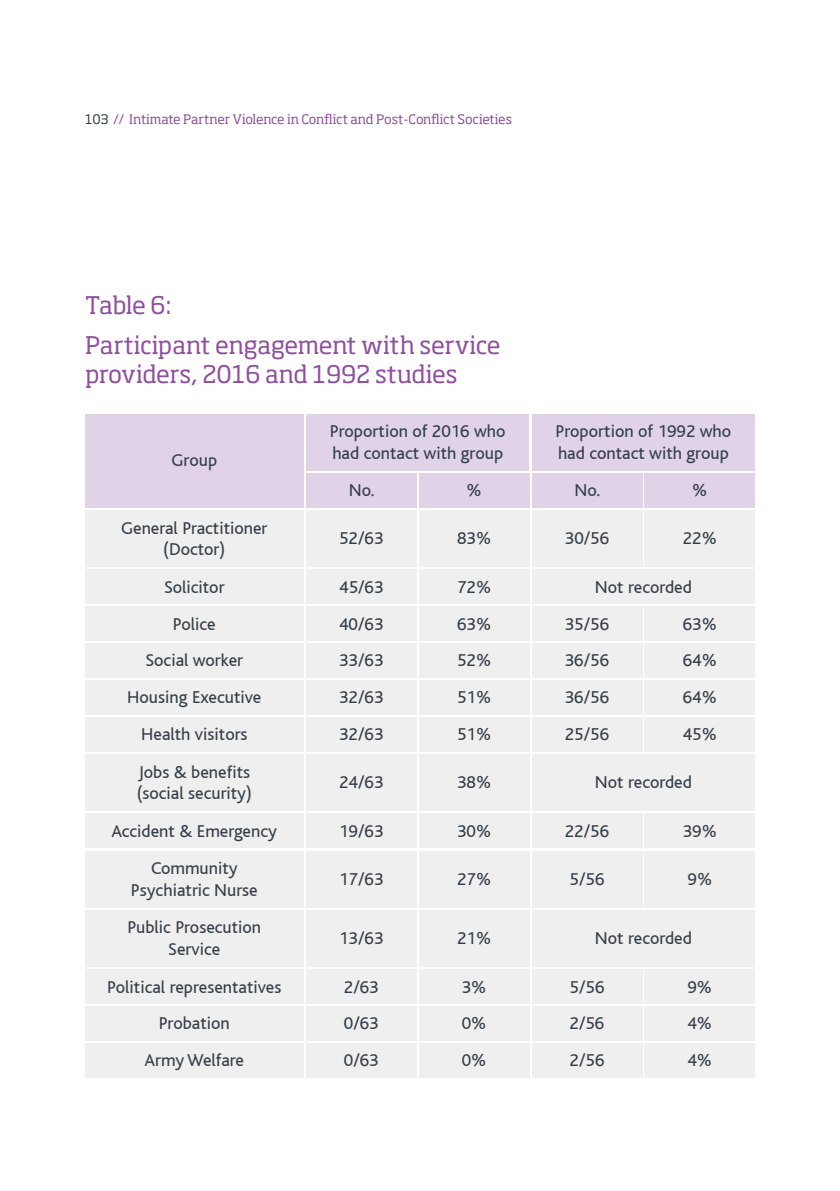
<style>
.page{position:relative;width:840px;height:1191px;background:#fff}
.page>*{position:absolute;margin:0;border:0;box-sizing:border-box;transform-origin:0 0}
.t1{font:24px/28.8px "Soho Pro";letter-spacing:-.005em;color:#8f4f9f}
.t2{font:18px/21.6px "Bliss";color:#343e48}
.t3{font:13px "Soho Pro";letter-spacing:-.02em;color:#8f4f9f}
.s1{color:#343e48}
</style>
<div class="page">
<div style="left:85px;top:414px;width:218px;height:93px;background:#e0d3e8"></div>
<div style="left:306px;top:414px;width:223px;height:57px;background:#e0d3e8"></div>
<div style="left:531px;top:414px;width:223px;height:57px;background:#e0d3e8"></div>
<div style="left:85px;top:510px;width:218px;height:57px;background:#f0efef"></div>
<div style="left:306px;top:510px;width:110px;height:57px;background:#f0efef"></div>
<div style="left:419px;top:510px;width:110px;height:57px;background:#f0efef"></div>
<div style="left:531px;top:510px;width:110px;height:57px;background:#f0efef"></div>
<div style="left:644px;top:510px;width:110px;height:57px;background:#f0efef"></div>
<div style="left:85px;top:570px;width:218px;height:34px;background:#f0efef"></div>
<div style="left:306px;top:570px;width:110px;height:34px;background:#f0efef"></div>
<div style="left:419px;top:570px;width:110px;height:34px;background:#f0efef"></div>
<div style="left:531px;top:570px;width:223px;height:34px;background:#f0efef"></div>
<div style="left:85px;top:607px;width:218px;height:34px;background:#f0efef"></div>
<div style="left:306px;top:607px;width:110px;height:34px;background:#f0efef"></div>
<div style="left:419px;top:607px;width:110px;height:34px;background:#f0efef"></div>
<div style="left:531px;top:607px;width:110px;height:34px;background:#f0efef"></div>
<div style="left:644px;top:607px;width:110px;height:34px;background:#f0efef"></div>
<div style="left:306px;top:473px;width:110px;height:34px;background:#e0d3e8"></div>
<div style="left:419px;top:473px;width:110px;height:34px;background:#e0d3e8"></div>
<div style="left:531px;top:473px;width:110px;height:34px;background:#e0d3e8"></div>
<div style="left:644px;top:473px;width:110px;height:34px;background:#e0d3e8"></div>
<div style="left:85px;top:643px;width:218px;height:34px;background:#f0efef"></div>
<div style="left:306px;top:643px;width:110px;height:34px;background:#f0efef"></div>
<div style="left:419px;top:643px;width:110px;height:34px;background:#f0efef"></div>
<div style="left:531px;top:643px;width:110px;height:34px;background:#f0efef"></div>
<div style="left:644px;top:643px;width:110px;height:34px;background:#f0efef"></div>
<div style="left:85px;top:680px;width:218px;height:34px;background:#f0efef"></div>
<div style="left:306px;top:680px;width:110px;height:34px;background:#f0efef"></div>
<div style="left:419px;top:680px;width:110px;height:34px;background:#f0efef"></div>
<div style="left:531px;top:680px;width:110px;height:34px;background:#f0efef"></div>
<div style="left:644px;top:680px;width:110px;height:34px;background:#f0efef"></div>
<div style="left:85px;top:717px;width:218px;height:34px;background:#f0efef"></div>
<div style="left:306px;top:717px;width:110px;height:34px;background:#f0efef"></div>
<div style="left:419px;top:717px;width:110px;height:34px;background:#f0efef"></div>
<div style="left:531px;top:717px;width:110px;height:34px;background:#f0efef"></div>
<div style="left:644px;top:717px;width:110px;height:34px;background:#f0efef"></div>
<div style="left:85px;top:754px;width:218px;height:57px;background:#f0efef"></div>
<div style="left:306px;top:754px;width:110px;height:57px;background:#f0efef"></div>
<div style="left:419px;top:754px;width:110px;height:57px;background:#f0efef"></div>
<div style="left:531px;top:754px;width:223px;height:57px;background:#f0efef"></div>
<div style="left:85px;top:814px;width:218px;height:34px;background:#f0efef"></div>
<div style="left:306px;top:814px;width:110px;height:34px;background:#f0efef"></div>
<div style="left:419px;top:814px;width:110px;height:34px;background:#f0efef"></div>
<div style="left:531px;top:814px;width:110px;height:34px;background:#f0efef"></div>
<div style="left:644px;top:814px;width:110px;height:34px;background:#f0efef"></div>
<div style="left:85px;top:850px;width:218px;height:57px;background:#f0efef"></div>
<div style="left:306px;top:850px;width:110px;height:57px;background:#f0efef"></div>
<div style="left:419px;top:850px;width:110px;height:57px;background:#f0efef"></div>
<div style="left:531px;top:850px;width:110px;height:57px;background:#f0efef"></div>
<div style="left:644px;top:850px;width:110px;height:57px;background:#f0efef"></div>
<div style="left:85px;top:910px;width:218px;height:57px;background:#f0efef"></div>
<div style="left:306px;top:910px;width:110px;height:57px;background:#f0efef"></div>
<div style="left:419px;top:910px;width:110px;height:57px;background:#f0efef"></div>
<div style="left:531px;top:910px;width:223px;height:57px;background:#f0efef"></div>
<div style="left:85px;top:969px;width:218px;height:34px;background:#f0efef"></div>
<div style="left:306px;top:969px;width:110px;height:34px;background:#f0efef"></div>
<div style="left:419px;top:969px;width:110px;height:34px;background:#f0efef"></div>
<div style="left:531px;top:969px;width:110px;height:34px;background:#f0efef"></div>
<div style="left:644px;top:969px;width:110px;height:34px;background:#f0efef"></div>
<div style="left:85px;top:1006px;width:218px;height:34px;background:#f0efef"></div>
<div style="left:306px;top:1006px;width:110px;height:34px;background:#f0efef"></div>
<div style="left:419px;top:1006px;width:110px;height:34px;background:#f0efef"></div>
<div style="left:531px;top:1006px;width:110px;height:34px;background:#f0efef"></div>
<div style="left:644px;top:1006px;width:110px;height:34px;background:#f0efef"></div>
<div style="left:85px;top:1043px;width:218px;height:34px;background:#f0efef"></div>
<div style="left:306px;top:1043px;width:110px;height:34px;background:#f0efef"></div>
<div style="left:419px;top:1043px;width:110px;height:34px;background:#f0efef"></div>
<div style="left:531px;top:1043px;width:110px;height:34px;background:#f0efef"></div>
<div style="left:644px;top:1043px;width:110px;height:34px;background:#f0efef"></div>
<p class="t3" style="left:85px;top:110px;width:428px"><span class="s1">103</span> // Intimate Partner Violence in Conflict and Post-Conflict Societies</p>
<h1 class="t1" style="left:85px;top:289px;width:88px">Table 6:</h1>
<h1 class="t1" style="left:85px;top:329px;width:416px">Participant engagement with service providers, 2016 and 1992 studies</h1>
<p class="t2" style="left:171px;top:450px;width:47px">Group</p>
<p class="t2" style="left:121px;top:517px;width:148px;text-align:center">General Practitioner (Doctor)</p>
<p class="t2" style="left:164px;top:576px;width:62px">Solicitor</p>
<p class="t2" style="left:330px;top:421px;width:177px">Proportion of 2016 who had contact with group</p>
<p class="t2" style="left:555px;top:421px;width:177px">Proportion of 1992 who had contact with group</p>
<p class="t2" style="left:348px;top:480px;width:27px">No.</p>
<p class="t2" style="left:466px;top:480px;width:17px">%</p>
<p class="t2" style="left:574px;top:480px;width:27px">No.</p>
<p class="t2" style="left:691px;top:480px;width:17px">%</p>
<p class="t2" style="left:339px;top:528px;width:46px">52/63</p>
<p class="t2" style="left:457px;top:528px;width:36px">83%</p>
<p class="t2" style="left:564px;top:528px;width:46px">30/56</p>
<p class="t2" style="left:682px;top:528px;width:36px">22%</p>
<p class="t2" style="left:339px;top:576px;width:46px">45/63</p>
<p class="t2" style="left:457px;top:576px;width:36px">72%</p>
<p class="t2" style="left:594px;top:576px;width:98px">Not recorded</p>
<p class="t2" style="left:173px;top:613px;width:44px">Police</p>
<p class="t2" style="left:339px;top:613px;width:46px">40/63</p>
<p class="t2" style="left:457px;top:613px;width:36px">63%</p>
<p class="t2" style="left:564px;top:613px;width:46px">35/56</p>
<p class="t2" style="left:682px;top:613px;width:36px">63%</p>
<p class="t2" style="left:145px;top:650px;width:99px">Social worker</p>
<p class="t2" style="left:339px;top:650px;width:46px">33/63</p>
<p class="t2" style="left:457px;top:650px;width:36px">52%</p>
<p class="t2" style="left:564px;top:650px;width:46px">36/56</p>
<p class="t2" style="left:682px;top:650px;width:36px">64%</p>
<p class="t2" style="left:127px;top:687px;width:135px">Housing Executive</p>
<p class="t2" style="left:339px;top:687px;width:46px">32/63</p>
<p class="t2" style="left:457px;top:687px;width:36px">51%</p>
<p class="t2" style="left:564px;top:687px;width:46px">36/56</p>
<p class="t2" style="left:682px;top:687px;width:36px">64%</p>
<p class="t2" style="left:141px;top:724px;width:108px">Health visitors</p>
<p class="t2" style="left:339px;top:724px;width:46px">32/63</p>
<p class="t2" style="left:457px;top:724px;width:36px">51%</p>
<p class="t2" style="left:564px;top:724px;width:46px">25/56</p>
<p class="t2" style="left:682px;top:724px;width:36px">45%</p>
<p class="t2" style="left:137px;top:761px;width:117px">Jobs &amp; benefits (social security)</p>
<p class="t2" style="left:112px;top:820px;width:167px">Accident &amp; Emergency</p>
<p class="t2" style="left:339px;top:772px;width:46px">24/63</p>
<p class="t2" style="left:457px;top:772px;width:36px">38%</p>
<p class="t2" style="left:594px;top:772px;width:98px">Not recorded</p>
<p class="t2" style="left:339px;top:820px;width:46px">19/63</p>
<p class="t2" style="left:457px;top:820px;width:36px">30%</p>
<p class="t2" style="left:564px;top:820px;width:46px">22/56</p>
<p class="t2" style="left:682px;top:820px;width:36px">39%</p>
<p class="t2" style="left:131px;top:857px;width:128px;text-align:center">Community<br>Psychiatric Nurse</p>
<p class="t2" style="left:339px;top:868px;width:46px">17/63</p>
<p class="t2" style="left:457px;top:868px;width:36px">27%</p>
<p class="t2" style="left:569px;top:868px;width:36px">5/56</p>
<p class="t2" style="left:687px;top:868px;width:26px">9%</p>
<p class="t2" style="left:127px;top:917px;width:135px;text-align:center">Public Prosecution<br>Service</p>
<p class="t2" style="left:339px;top:928px;width:46px">13/63</p>
<p class="t2" style="left:457px;top:928px;width:36px">21%</p>
<p class="t2" style="left:594px;top:928px;width:98px">Not recorded</p>
<p class="t2" style="left:107px;top:976px;width:176px">Political representatives</p>
<p class="t2" style="left:344px;top:976px;width:36px">2/63</p>
<p class="t2" style="left:461px;top:976px;width:26px">3%</p>
<p class="t2" style="left:569px;top:976px;width:36px">5/56</p>
<p class="t2" style="left:687px;top:976px;width:26px">9%</p>
<p class="t2" style="left:159px;top:1013px;width:72px">Probation</p>
<p class="t2" style="left:344px;top:1013px;width:36px">0/63</p>
<p class="t2" style="left:461px;top:1013px;width:26px">0%</p>
<p class="t2" style="left:569px;top:1013px;width:36px">2/56</p>
<p class="t2" style="left:687px;top:1013px;width:26px">4%</p>
<p class="t2" style="left:144px;top:1049px;width:101px">Army Welfare</p>
<p class="t2" style="left:344px;top:1049px;width:36px">0/63</p>
<p class="t2" style="left:461px;top:1049px;width:26px">0%</p>
<p class="t2" style="left:569px;top:1049px;width:36px">2/56</p>
<p class="t2" style="left:687px;top:1049px;width:26px">4%</p>
</div>
